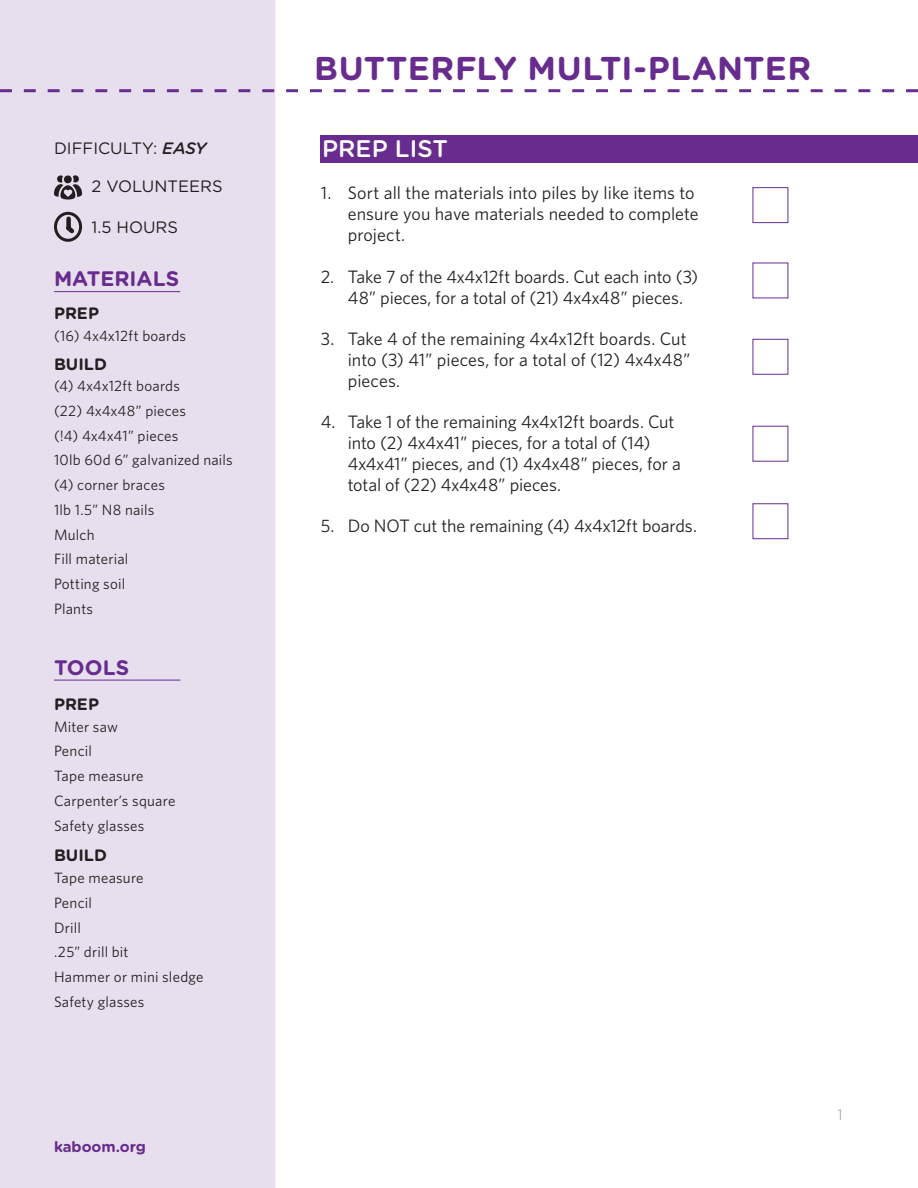
<style>
.page{position:relative;width:918px;height:1188px;background:#fff}
.page>*{position:absolute;margin:0;border:0;box-sizing:border-box;transform-origin:0 0}
.t1{font:700 33px "Gotham Rounded";letter-spacing:.01em;color:#672c8e}
.t2{font:500 24px "Gotham Rounded";color:#fff}
.t3{font:700 21px "Gotham Rounded";color:#672c8e}
.t4{font:18px/21px "Whitney";letter-spacing:-.005em;color:#231f20}
.t5{font:16.5px "Gotham Rounded";color:#231f20}
.t6{font:700 16.5px "Gotham Rounded";color:#231f20}
.t7{font:15px "Whitney";letter-spacing:.01em;color:#231f20}
.website{font:700 15px "Gotham Rounded";color:#672c8e}
.t8{font:300 15px "Gotham Rounded";color:#939598}
.s1{font-weight:500;font-style:italic}
</style>
<div class="page">
<div style="left:0;top:0;width:275px;height:1188px;background:#e8dfee"></div>
<svg style="left:54px;top:175px;width:28px;height:25px"></svg>
<div style="left:54px;top:212px;width:28px;height:30px;border:3px solid #231f20;border-radius:50%"></div>
<svg style="left:62px;top:214px;width:16px;height:23px"></svg>
<hr style="left:54px;top:291px;width:126px;height:1px;background:#672c8e">
<hr style="left:54px;top:680px;width:126px;height:1px;background:#672c8e">
<svg style="left:0;top:89px;width:918px;height:3px"></svg>
<div style="left:321px;top:135px;width:597px;height:28px;background:#672c8e"></div>
<div style="left:753px;top:187px;width:35px;height:36px;border:1px solid #672c8e"></div>
<p class="t5" style="left:54px;top:137px;width:154px">DIFFICULTY: <span class="s1">EASY</span></p>
<p class="t5" style="left:92px;top:175px;width:133px">2 VOLUNTEERS</p>
<p class="t5" style="left:92px;top:215px;width:88px">1.5 HOURS</p>
<p class="t3" style="left:54px;top:263px;width:127px">MATERIALS</p>
<p class="t6" style="left:54px;top:301px;width:47px">PREP</p>
<p class="t7" style="left:54px;top:326px;width:134px">(16) 4x4x12ft boards</p>
<p class="t6" style="left:54px;top:352px;width:55px">BUILD</p>
<p class="t7" style="left:54px;top:376px;width:128px">(4) 4x4x12ft boards</p>
<p class="t7" style="left:54px;top:401px;width:134px">(22) 4x4x48” pieces</p>
<p class="t7" style="left:54px;top:426px;width:126px">(!4) 4x4x41” pieces</p>
<p class="t7" style="left:54px;top:450px;width:180px">10lb 60d 6” galvanized nails</p>
<p class="t7" style="left:54px;top:475px;width:112px">(4) corner braces</p>
<p class="t7" style="left:54px;top:500px;width:102px">1lb 1.5” N8 nails</p>
<p class="t7" style="left:54px;top:525px;width:42px">Mulch</p>
<p class="t7" style="left:54px;top:549px;width:76px">Fill material</p>
<p class="t7" style="left:54px;top:574px;width:73px">Potting soil</p>
<p class="t7" style="left:54px;top:599px;width:41px">Plants</p>
<p class="t3" style="left:54px;top:652px;width:77px">TOOLS</p>
<p class="t6" style="left:54px;top:692px;width:47px">PREP</p>
<p class="t7" style="left:54px;top:716px;width:66px">Miter saw</p>
<p class="t7" style="left:54px;top:741px;width:39px">Pencil</p>
<p class="t7" style="left:54px;top:766px;width:91px">Tape measure</p>
<p class="t7" style="left:54px;top:791px;width:123px">Carpenter’s square</p>
<p class="t7" style="left:54px;top:815px;width:92px">Safety glasses</p>
<p class="t6" style="left:54px;top:843px;width:55px">BUILD</p>
<p class="t7" style="left:54px;top:868px;width:91px">Tape measure</p>
<p class="t7" style="left:54px;top:893px;width:39px">Pencil</p>
<p class="t7" style="left:54px;top:918px;width:28px">Drill</p>
<p class="t7" style="left:54px;top:942px;width:76px">.25” drill bit</p>
<p class="t7" style="left:54px;top:967px;width:151px">Hammer or mini sledge</p>
<p class="t7" style="left:54px;top:992px;width:92px">Safety glasses</p>
<p class="website" style="left:54px;top:1136px;width:94px">kaboom.org</p>
<p class="t1" style="left:314px;top:45px;width:498px">BUTTERFLY MULTI-PLANTER</p>
<p class="t2" style="left:322px;top:132px;width:127px">PREP LIST</p>
<p class="t4" style="left:348px;top:182px;width:353px;text-indent:-27px">1. Sort all the materials into piles by like items to ensure you have materials needed to complete project.</p>
<p class="t4" style="left:348px;top:265px;width:352px;text-indent:-27px">2. Take 7 of the 4x4x12ft boards. Cut each into (3)<br>48” pieces, for a total of (21) 4x4x48” pieces.</p>
<p class="t4" style="left:348px;top:328px;width:344px;text-indent:-27px">3. Take 4 of the remaining 4x4x12ft boards. Cut into (3) 41” pieces, for a total of (12) 4x4x48” pieces.</p>
<p class="t4" style="left:348px;top:411px;width:335px;text-indent:-27px">4. Take 1 of the remaining 4x4x12ft boards. Cut into (2) 4x4x41” pieces, for a total of (14)<br>4x4x41” pieces, and (1) 4x4x48” pieces, for a total of (22) 4x4x48” pieces.</p>
<p class="t4" style="left:321px;top:515px;width:378px">5. Do NOT cut the remaining (4) 4x4x12ft boards.</p>
<p class="t8" style="left:837px;top:1105px;width:7px">1</p>
</div>
